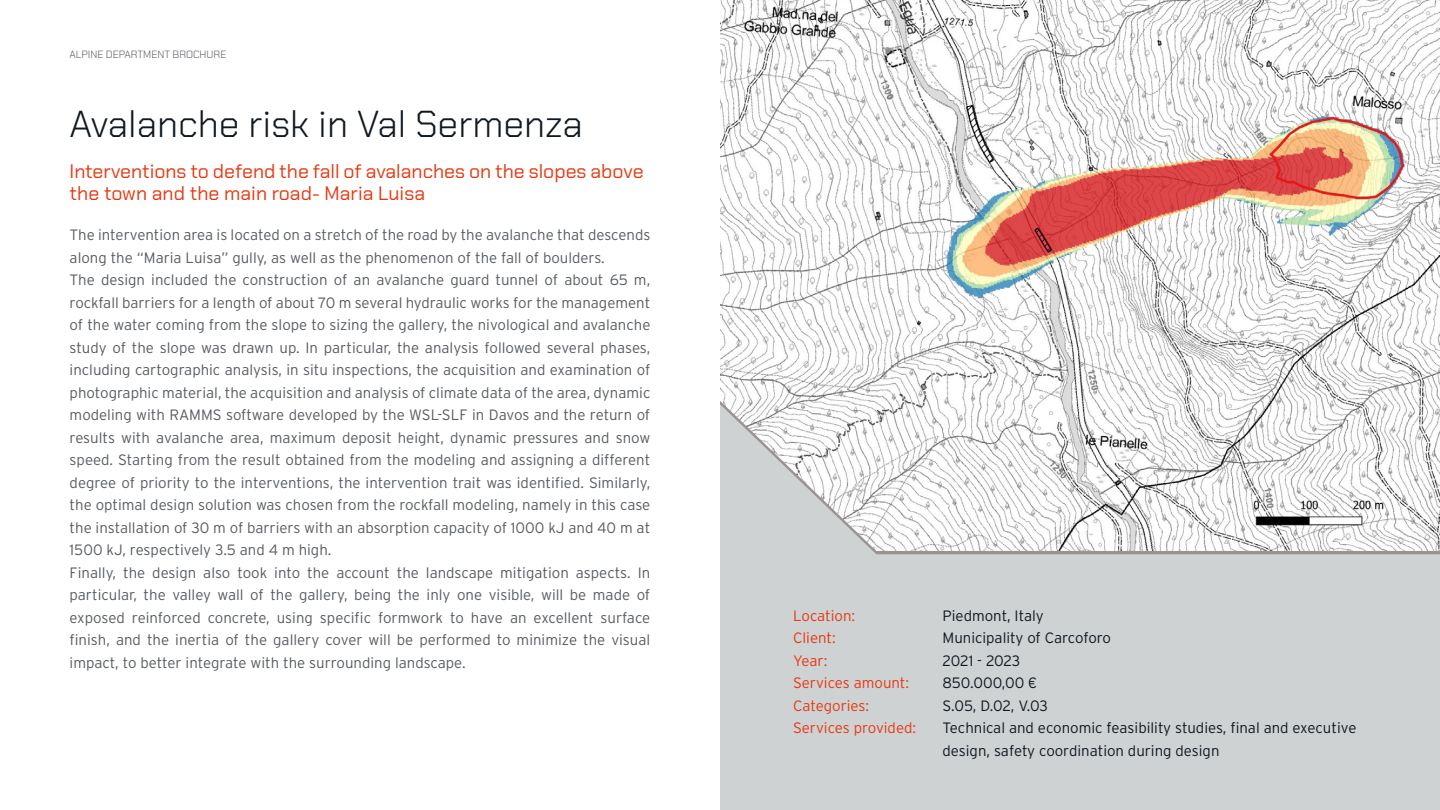
<style>
.page{position:relative;width:1440px;height:810px;background:#fff}
.page>*{position:absolute;margin:0;border:0;box-sizing:border-box;transform-origin:0 0}
.t1{font:300 37.5px "Chakra Petch";color:#101820}
.t2{font:19.5px/22.5px "Chakra Petch";color:#e63812}
.t3{font:300 15px/22.5px "Interstate";color:#585d63}
.t4{font:300 15px/22.5px "Interstate";color:#101820}
.t5{font:300 15px/22.5px "Interstate";color:#e63812}
.t6{font:300 10.5px "Chakra Petch";color:#585d63}
</style>
<div class="page">
<div style="left:720px;top:0;width:720px;height:809px;background:#cfd2d3"></div>
<img style="left:720px;top:0;width:720px;height:551px">
<p class="t6" style="left:70px;top:48px;width:158px">ALPINE DEPARTMENT BROCHURE</p>
<h1 class="t1" style="left:70px;top:102px;width:515px">Avalanche risk in Val Sermenza</h1>
<h2 class="t2" style="left:70px;top:160px;width:576px">Interventions to defend the fall of avalanches on the slopes above the town and the main road- Maria Luisa</h2>
<p class="t3" style="left:70px;top:224px;width:582px">The intervention area is located on a stretch of the road by the avalanche that descends along the “Maria Luisa” gully, as well as the phenomenon of the fall of boulders.<br>The design included the construction of an avalanche guard tunnel of about 65 m, rockfall barriers for a length of about 70 m several hydraulic works for the management of the water coming from the slope to sizing the gallery, the nivological and avalanche study of the slope was drawn up. In particular, the analysis followed several phases, including cartographic analysis, in situ inspections, the acquisition and examination of photographic material, the acquisition and analysis of climate data of the area, dynamic modeling with RAMMS software developed by the WSL-SLF in Davos and the return of results with avalanche area, maximum deposit height, dynamic pressures and snow speed. Starting from the result obtained from the modeling and assigning a different degree of priority to the interventions, the intervention trait was identified. Similarly, the optimal design solution was chosen from the rockfall modeling, namely in this case the installation of 30 m of barriers with an absorption capacity of 1000 kJ and 40 m at 1500 kJ, respectively 3.5 and 4 m high.<br>Finally, the design also took into the account the landscape mitigation aspects. In particular, the valley wall of the gallery, being the inly one visible, will be made of exposed reinforced concrete, using specific formwork to have an excellent surface finish, and the inertia of the gallery cover will be performed to minimize the visual impact, to better integrate with the surrounding landscape.</p>
<p class="t5" style="left:793px;top:604px;width:124px">Location:<br>Client:<br>Year:<br>Services amount:<br>Categories:<br>Services provided:</p>
<p class="t4" style="left:943px;top:604px;width:415px">Piedmont, Italy<br>Municipality of Carcoforo<br>2021 - 2023<br>850.000,00 €<br>S.05, D.02, V.03<br>Technical and economic feasibility studies, final and executive design, safety coordination during design</p>
</div>
